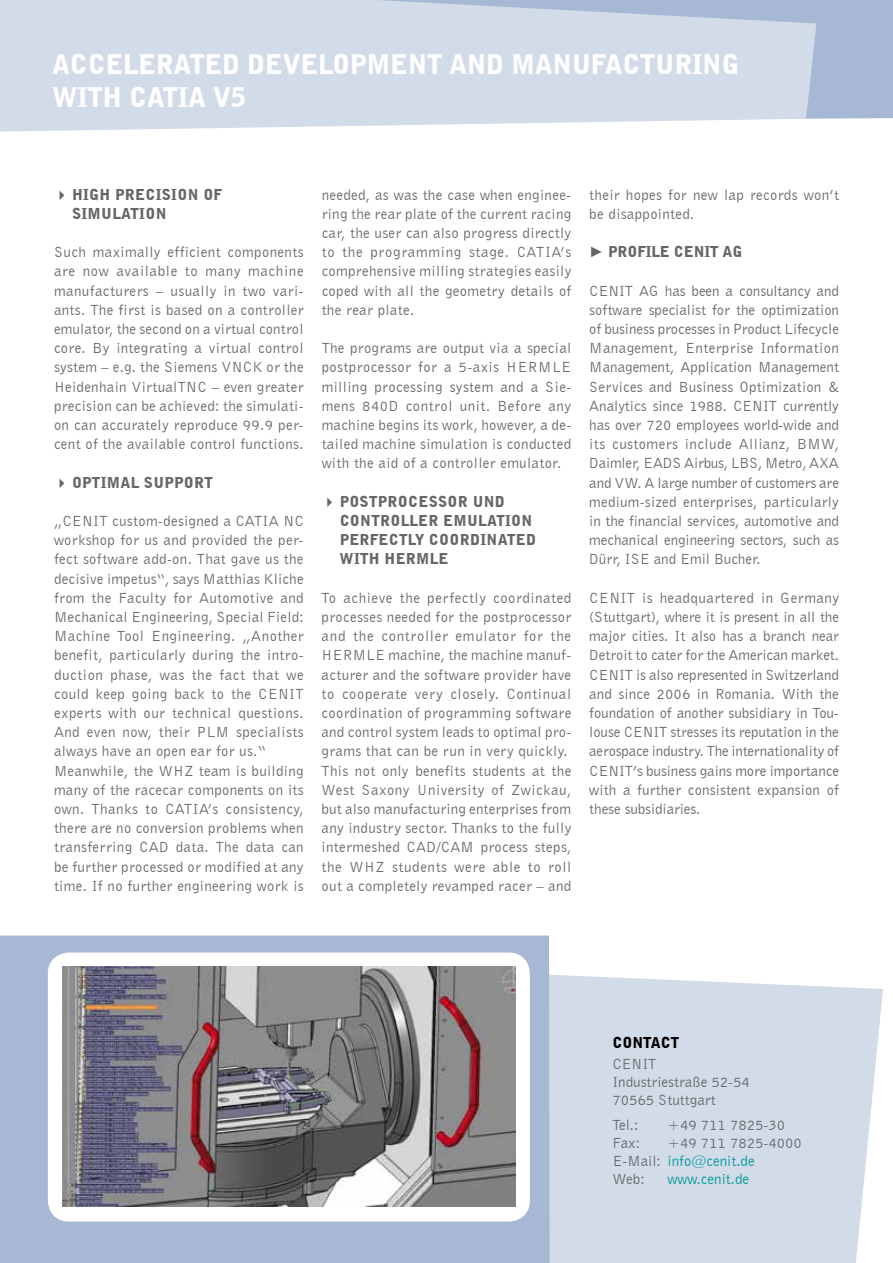
<style>
.page{position:relative;width:893px;height:1263px;background:#fff}
.page>*{position:absolute;margin:0;border:0;box-sizing:border-box;transform-origin:0 0}
.t1{font:900 27px/32.4px "Bell Gothic BT";letter-spacing:-.01em;color:#fff}
.t2{font:15px/19.2px "Bell Gothic BT";letter-spacing:.02em;color:#656665;text-align:justify}
.t3{font:900 15px/19.2px "Bell Gothic BT";letter-spacing:.02em;color:#656665}
.t4{font:15px/18px "Bell Gothic BT";color:#656665}
.t5{font:15px "Bell Gothic BT";color:#009794}
.t6{font:900 15px "Bell Gothic BT";color:#000}
.s1{font-family:"Arial";font-weight:700}
.s2{color:#009794}
</style>
<div class="page">
<div style="left:550px;top:974px;width:333px;height:289px;background:#d2dbe8"></div>
<div style="left:816px;top:0;width:77px;height:119px;background:#a6b8d4"></div>
<svg style="left:0;top:0;width:816px;height:132px;background:#d2dbe8"></svg>
<div style="left:0;top:935px;width:550px;height:328px;background:#a6b8d4"></div>
<div style="left:52px;top:957px;width:473px;height:260px;background:#fff;border-radius:17px"></div>
<div style="left:48px;top:952px;width:482px;height:269px;border:9px solid #fff;border-radius:17px"></div>
<img style="left:62px;top:966px;width:453px;height:240px">
<h1 class="t1" style="left:52px;top:48px;width:689px">ACCELERATED D EVELOPMENT AND MANUFACTURING<br>WITH C ATIA V5</h1>
<p class="t3" style="left:72px;top:184px;width:10px">HIGH</p>
<p class="t3" style="left:115px;top:184px;width:10px">PRECI</p>
<p class="t3" style="left:162px;top:184px;width:19px">SION</p>
<p class="t3" style="left:203px;top:184px;width:10px">OF</p>
<p class="t3" style="left:72px;top:204px;width:96px">SIMULATION</p>
<p class="t2" style="left:54px;top:242px;width:251px">Such maximally efficient components are now available to many machine manufacturers – usually in two vari&shy;ants. The first is based on a controller emulator, the second on a virtual control core. By integrating a virtual control system – e.g. the Siemens VNCK or the Heidenhain VirtualTNC – even greater precision can be achieved: the simulati&shy;on can accurately reproduce 99.9 per&shy;cent of the available control functions.</p>
<p class="t3" style="left:72px;top:472px;width:11px">OPTIM</p>
<p class="t3" style="left:120px;top:472px;width:94px">AL SUPPORT</p>
<p class="t2" style="left:54px;top:511px;width:251px;text-align:left">„CENIT custom-designed a CATIA NC workshop for us and provided the per&shy;fect software add-on. That gave us the decisive impetus“, says Matthias Kliche from the Faculty for Automotive and Mechanical Engineering, Special Field:<br>Machine Tool Engineering. „Another benefit, particularly during the intro&shy;duction phase, was the fact that we could keep going back to the CENIT experts with our technical questions.<br>And even now, their PLM specialists always have an open ear for us.“ Meanwhile, the WHZ team is building many of the racecar components on its own. Thanks to CATIA’s consistency, there are no conversion problems when transferring CAD data. The data can be further processed or modified at any time. If no further engineering work is</p>
<p class="t2" style="left:322px;top:185px;width:251px">needed, as was the case when enginee&shy;ring the rear plate of the current racing car, the user can also progress directly to the programming stage. CATIA’s comprehensive milling strategies easily coped with all the geometry details of the rear plate.</p>
<p class="t2" style="left:322px;top:338px;width:251px">The programs are output via a special postprocessor for a 5-axis HERMLE milling processing system and a Sie&shy;mens 840D control unit. Before any machine begins its work, however, a de&shy;tailed machine simulation is conducted with the aid of a controller emulator.</p>
<p class="t3" style="left:340px;top:492px;width:167px">POSTPROC ESSOR UND<br>C ONTROLLER EMUL</p>
<p class="t3" style="left:487px;top:511px;width:20px">ATION</p>
<p class="t3" style="left:340px;top:530px;width:11px">PERFECTL</p>
<p class="t3" style="left:415px;top:530px;width:25px">Y COORDIN</p>
<p class="t3" style="left:498px;top:530px;width:20px">ATED</p>
<p class="t3" style="left:340px;top:549px;width:11px">WITH</p>
<p class="t3" style="left:385px;top:549px;width:12px">HERMLE</p>
<p class="t2" style="left:322px;top:588px;width:251px;text-align:left">To achieve the perfectly coordinated processes needed for the postprocessor and the controller emulator for the HERMLE machine, the machine manuf&shy;acturer and the software provider have to cooperate very closely. Continual coordination of programming software and control system leads to optimal pro&shy;grams that can be run in very quickly.<br>This not only benefits students at the West Saxony University of Zwickau, but also manufacturing enterprises from any industry sector. Thanks to the fully intermeshed CAD/CAM process steps, the WHZ students were able to roll out a completely revamped racer – and</p>
<p class="t2" style="left:589px;top:185px;width:251px">their hopes for new lap records won’t be disappointed.</p>
<p class="t3" style="left:589px;top:242px;width:29px"><span class="s1">►</span> PROFILE</p>
<p class="t3" style="left:674px;top:242px;width:10px">CENIT</p>
<p class="t3" style="left:723px;top:242px;width:19px">AG</p>
<p class="t2" style="left:589px;top:281px;width:251px">CENIT AG has been a consultancy and software specialist for the optimization of business processes in Product Lifecycle Management, Enterprise Information Management, Application Management Services and Business Optimization &amp; Analytics since 1988. CENIT currently has over 720 employees world-wide and its customers include Allianz, BMW, Daimler, EADS Airbus, LBS, Metro, AXA and VW. A large number of customers are medium-sized enterprises, particularly in the financial services, automotive and mechanical engineering sectors, such as Dürr, ISE and Emil Bucher.</p>
<p class="t2" style="left:589px;top:588px;width:251px">CENIT is headquartered in Germany (Stuttgart), where it is present in all the major cities. It also has a branch near Detroit to cater for the American market.<br>CENIT is also represented in Switzerland and since 2006 in Romania. With the foundation of another subsidiary in Tou&shy;louse CENIT stresses its reputation in the aerospace industry. The internationality of CENIT’s business gains more importance with a further consistent expansion of these subsidiaries.</p>
<p class="t6" style="left:612px;top:1033px;width:11px">CONT</p>
<p class="t6" style="left:651px;top:1033px;width:20px">ACT</p>
<p class="t4" style="left:612px;top:1054px;width:139px">CENIT<br>Industriestraße 52-54<br>70565 Stuttgart</p>
<p class="t2" style="left:612px;top:1115px;width:27px">Tel.:</p>
<p class="t4" style="left:668px;top:1116px;width:119px">+49 711 7825-30</p>
<p class="t2" style="left:612px;top:1133px;width:29px">Fax:</p>
<p class="t4" style="left:612px;top:1134px;width:191px;text-indent:55px">+49 711 7825-4000<br>E-Mail: <span class="s2">info@cenit.de<br></span>Web:</p>
<p class="t5" style="left:668px;top:1170px;width:83px">www.cenit.de</p>
</div>
